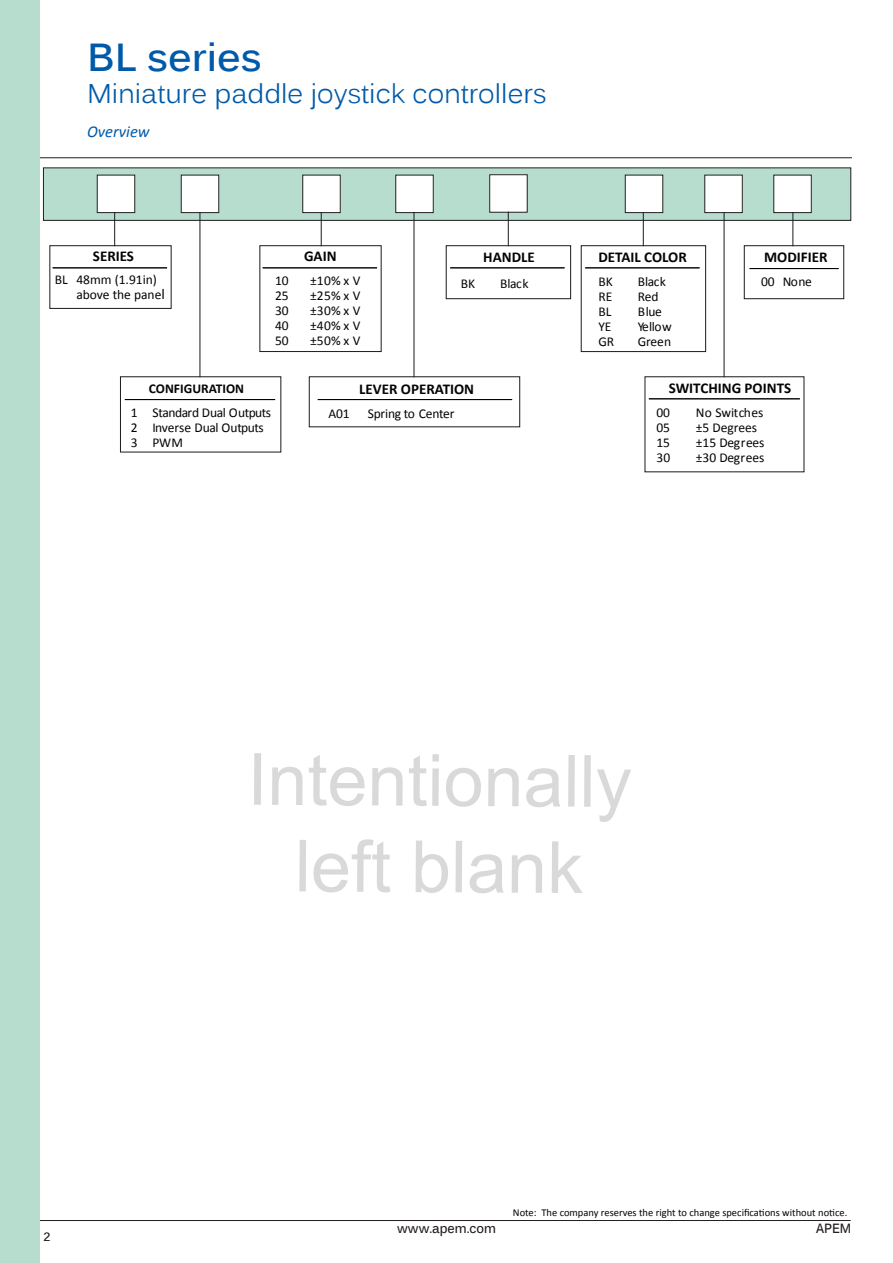
<style>
.page{position:relative;width:893px;height:1263px;background:#fff}
.page>*{position:absolute;margin:0;border:0;box-sizing:border-box;transform-origin:0 0}
.t1{font:72px/86.2px "Arial";letter-spacing:-.005em;color:#d9d9d9;text-align:center}
.t2{font:700 39px "Kalinga";color:#005aa9}
.t3{font:27px "Kalinga";color:#005aa9}
.t4{font:italic 16.5px "Calibri";color:#005aa9}
.t5{font:700 15px "Calibri";color:#030403}
.t6{font:13.5px/15px "Calibri";letter-spacing:-.01em;color:#030403}
.t7{font:700 13.5px "Calibri";color:#030403}
.t8{font:700 13.35px "Kalinga";color:#231f20;scale:.9 1}
.t9{font:700 12px "Kalinga";color:#231f20}
.t10{font:10.5px "Calibri";color:#030403}
.s1{font-size:15px}
</style>
<div class="page">
<hr style="left:0;top:157px;width:852px;height:1px;background:#231f20">
<hr style="left:0;top:1220px;width:851px;height:1px;background:#231f20">
<div style="left:0;top:0;width:39px;height:1263px;background:#b6ddce"></div>
<div style="left:446px;top:245px;width:125px;height:54px;border:1px solid #1b1b19"></div>
<div style="left:50px;top:245px;width:121px;height:64px;border:1px solid #1b1b19"></div>
<div style="left:260px;top:245px;width:121px;height:107px;border:1px solid #1b1b19"></div>
<div style="left:744px;top:245px;width:100px;height:54px;border:1px solid #1b1b19"></div>
<hr style="left:318px;top:399px;width:194px;height:1px;background:#010101">
<hr style="left:649px;top:399px;width:151px;height:1px;background:#010101">
<hr style="left:53px;top:268px;width:114px;height:1px;background:#010101">
<hr style="left:263px;top:268px;width:114px;height:1px;background:#010101">
<hr style="left:450px;top:268px;width:115px;height:1px;background:#010101">
<hr style="left:750px;top:268px;width:89px;height:1px;background:#010101">
<hr style="left:125px;top:399px;width:150px;height:1px;background:#010101">
<div style="left:43px;top:168px;width:808px;height:52px;background:#b6ddce"></div>
<div style="left:43px;top:168px;width:808px;height:53px;border:1px solid #231f20"></div>
<div style="left:181px;top:175px;width:38px;height:38px;background:#fff"></div>
<div style="left:181px;top:175px;width:38px;height:38px;border:1px solid #231f20"></div>
<div style="left:97px;top:175px;width:38px;height:38px;background:#fff"></div>
<div style="left:97px;top:175px;width:38px;height:38px;border:1px solid #231f20"></div>
<div style="left:303px;top:175px;width:37px;height:38px;background:#fff"></div>
<div style="left:396px;top:175px;width:37px;height:38px;background:#fff"></div>
<div style="left:490px;top:175px;width:37px;height:37px;background:#fff"></div>
<div style="left:705px;top:175px;width:37px;height:38px;background:#fff"></div>
<div style="left:625px;top:175px;width:38px;height:38px;background:#fff"></div>
<div style="left:625px;top:175px;width:38px;height:38px;border:1px solid #231f20"></div>
<div style="left:774px;top:175px;width:37px;height:38px;background:#fff"></div>
<hr style="left:114px;top:212px;width:1px;height:34px;background:#1b1b19">
<hr style="left:200px;top:213px;width:1px;height:164px;background:#1b1b19">
<hr style="left:321px;top:213px;width:1px;height:33px;background:#1b1b19">
<hr style="left:414px;top:212px;width:1px;height:165px;background:#1b1b19">
<hr style="left:508px;top:212px;width:1px;height:34px;background:#1b1b19">
<div style="left:581px;top:245px;width:125px;height:107px;border:1px solid #1b1b19"></div>
<hr style="left:585px;top:268px;width:115px;height:1px;background:#010101">
<hr style="left:643px;top:213px;width:1px;height:33px;background:#1b1b19">
<hr style="left:724px;top:213px;width:1px;height:164px;background:#1b1b19">
<hr style="left:793px;top:213px;width:1px;height:33px;background:#1b1b19">
<h2 class="t2" style="left:87px;top:43px;width:176px">BL series</h2>
<h3 class="t3" style="left:87px;top:83px;width:461px">Miniature paddle joystick controllers</h3>
<p class="t4" style="left:87px;top:121px;width:64px">Overview</p>
<p class="t5" style="left:304px;top:247px;width:34px">GAIN</p>
<p class="t5" style="left:93px;top:247px;width:43px">SERIES</p>
<p class="t5" style="left:764px;top:248px;width:65px">MODIFIER</p>
<p class="t6" style="left:55px;top:272px;width:104px">BL 48mm (1.91in)</p>
<p class="t6" style="left:761px;top:275px;width:52px">00 None</p>
<p class="t6" style="left:76px;top:288px;width:90px">above the pane<span class="s1">l</span></p>
<p class="t5" style="left:483px;top:248px;width:53px">HANDLE</p>
<p class="t5" style="left:598px;top:248px;width:90px">DETAIL COLOR</p>
<p class="t6" style="left:598px;top:274px;width:16px">BK</p>
<p class="t6" style="left:638px;top:274px;width:30px">Black</p>
<p class="t6" style="left:598px;top:289px;width:15px">RE</p>
<p class="t6" style="left:638px;top:289px;width:22px">Red</p>
<p class="t6" style="left:598px;top:304px;width:15px">BL</p>
<p class="t6" style="left:638px;top:304px;width:26px">Blue</p>
<p class="t6" style="left:598px;top:320px;width:15px">YE</p>
<p class="t6" style="left:638px;top:320px;width:36px">Yellow</p>
<p class="t6" style="left:598px;top:335px;width:17px">GR</p>
<p class="t6" style="left:638px;top:335px;width:35px">Green</p>
<p class="t6" style="left:275px;top:274px;width:15px">10</p>
<p class="t6" style="left:310px;top:274px;width:52px">±10% x V</p>
<p class="t6" style="left:275px;top:289px;width:15px">25</p>
<p class="t6" style="left:310px;top:289px;width:52px">±25% x V</p>
<p class="t6" style="left:275px;top:304px;width:15px">30</p>
<p class="t6" style="left:310px;top:304px;width:52px">±30% x V</p>
<p class="t6" style="left:275px;top:319px;width:15px">40</p>
<p class="t6" style="left:310px;top:319px;width:52px">±40% x V</p>
<p class="t6" style="left:275px;top:334px;width:15px">50</p>
<p class="t6" style="left:310px;top:334px;width:52px">±50% x V</p>
<p class="t6" style="left:461px;top:276px;width:16px">BK</p>
<p class="t6" style="left:500px;top:276px;width:30px">Black</p>
<p class="t7" style="left:149px;top:380px;width:97px">CONFIGURATION</p>
<p class="t6" style="left:131px;top:406px;width:142px">1 Standard Dual Outputs<br>2 Inverse Dual Outputs<br>3 PWM</p>
<p class="t5" style="left:359px;top:380px;width:116px">LEVER OPERATION</p>
<p class="t6" style="left:328px;top:407px;width:23px">A01</p>
<p class="t6" style="left:368px;top:407px;width:88px">Spring to Center</p>
<p class="t5" style="left:669px;top:379px;width:124px">SWITCHING POINTS</p>
<p class="t6" style="left:656px;top:406px;width:15px">00</p>
<p class="t6" style="left:696px;top:406px;width:69px">No Switches</p>
<p class="t6" style="left:656px;top:421px;width:15px">05</p>
<p class="t6" style="left:696px;top:421px;width:63px">±5 Degrees</p>
<p class="t6" style="left:656px;top:436px;width:15px">15</p>
<p class="t6" style="left:696px;top:436px;width:70px">±15 Degrees</p>
<p class="t6" style="left:657px;top:451px;width:15px">30</p>
<p class="t6" style="left:696px;top:451px;width:70px">±30 Degrees</p>
<h1 class="t1" style="left:247px;top:744px;width:386px">Intentionally left blank</h1>
<p class="t9" style="left:44px;top:1232px;width:8px">2</p>
<p class="t10" style="left:513px;top:1206px;width:336px">Note: The company reserves the right to change specifications without notice.</p>
<p class="t8" style="left:397px;top:1223px;width:111px">www.apem.com</p>
<p class="t8" style="left:816px;top:1223px;width:41px">APEM</p>
</div>
